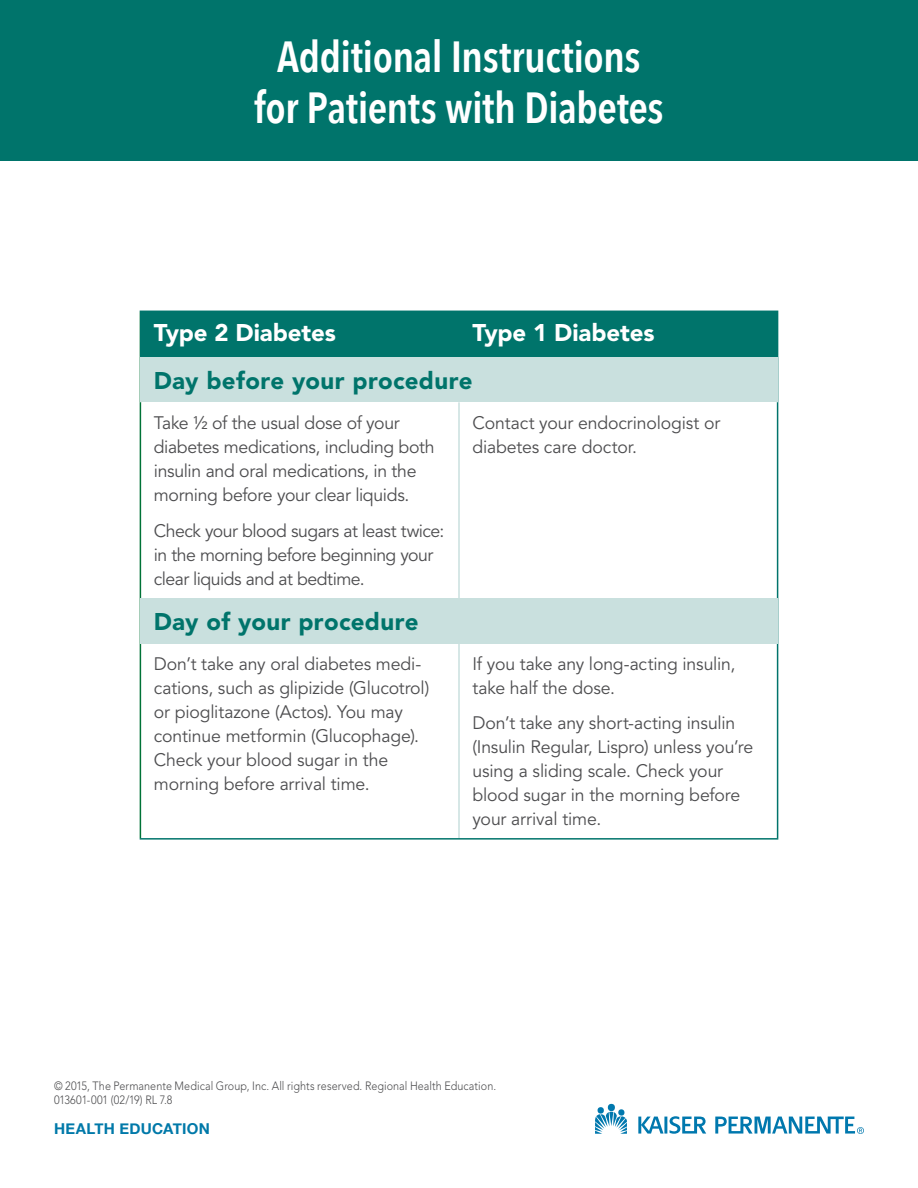
<style>
.page{position:relative;width:918px;height:1188px;background:#fff}
.page>*{position:absolute;margin:0;border:0;box-sizing:border-box;transform-origin:0 0}
.t1{font:600 43.5px/51px "Avenir Next Condensed";letter-spacing:-.015em;color:#fff;text-align:center}
.t2{font:900 24px "Avenir LT Std";letter-spacing:.015em;color:#00746b}
.t3{font:900 24px "Avenir LT Std";letter-spacing:-.005em;color:#fff}
.t4{font:18px/24px "Avenir LT Std";letter-spacing:-.01em;color:#4d4d4f}
.t5{font:18px/24px "Avenir LT Std";letter-spacing:-.03em;color:#4d4d4f}
.t6{font:700 15px "Helvetica Neue";letter-spacing:.015em;color:#0079a9}
.t7{font:300 12px/13.5px "Avenir";letter-spacing:.005em;color:#4d4d4f;scale:.9 1}
</style>
<div class="page">
<hr style="left:458px;top:643px;width:2px;height:195px;background:#c9e0de">
<hr style="left:458px;top:402px;width:2px;height:196px;background:#c9e0de">
<hr style="left:140px;top:838px;width:319px;height:2px;background:#00746b">
<hr style="left:459px;top:838px;width:319px;height:2px;background:#00746b">
<hr style="left:140px;top:402px;width:1px;height:196px;background:#007236">
<hr style="left:140px;top:643px;width:1px;height:195px;background:#007236">
<hr style="left:777px;top:402px;width:1px;height:196px;background:#00746b">
<hr style="left:777px;top:643px;width:1px;height:195px;background:#00746b">
<div style="left:140px;top:356px;width:638px;height:46px;background:#c9e0de"></div>
<div style="left:140px;top:311px;width:319px;height:45px;background:#00746b"></div>
<div style="left:140px;top:598px;width:638px;height:45px;background:#c9e0de"></div>
<div style="left:459px;top:311px;width:319px;height:45px;background:#00746b"></div>
<div style="left:0;top:0;width:918px;height:160px;background:#00746b"></div>
<svg style="left:595px;top:1106px;width:32px;height:28px"></svg>
<div style="left:608px;top:1104px;width:7px;height:7px;background:#0078ae;border-radius:50%"></div>
<hr style="left:664px;top:1117px;width:3px;height:17px;background:#0078ae">
<svg style="left:638px;top:1117px;width:26px;height:17px"></svg>
<svg style="left:670px;top:1116px;width:36px;height:18px"></svg>
<svg style="left:715px;top:1117px;width:149px;height:17px"></svg>
<p class="t1" style="left:254px;top:31px;width:411px">Additional Instructions for Patients with Diabetes</p>
<h2 class="t3" style="left:154px;top:319px;width:184px">Type 2 Diabetes</h2>
<p class="t3" style="left:472px;top:319px;width:184px">Type 1 Diabetes</p>
<h2 class="t2" style="left:154px;top:366px;width:320px">Day before your procedure</h2>
<p class="t4" style="left:154px;top:412px;width:282px">Take ½ of the usual dose of your diabetes medications, including both insulin and oral medications, in the morning before your clear liquids.</p>
<p class="t5" style="left:154px;top:519px;width:292px">Check your blood sugars at least twice: in the morning before beginning your clear liquids and at bedtime.</p>
<p class="t4" style="left:472px;top:412px;width:249px">Contact your endocrinologist or diabetes care doctor.</p>
<h2 class="t2" style="left:154px;top:607px;width:266px">Day of your procedure</h2>
<p class="t4" style="left:154px;top:653px;width:277px">Don’t take any oral diabetes medi&shy;cations, such as glipizide (Glucotrol) or pioglitazone (Actos). You may continue metformin (Glucophage).<br>Check your blood sugar in the morning before arrival time.</p>
<p class="t4" style="left:472px;top:653px;width:264px">If you take any long-acting insulin, take half the dose.</p>
<p class="t4" style="left:472px;top:712px;width:282px">Don’t take any short-acting insulin (Insulin Regular, Lispro) unless you’re using a sliding scale. Check your blood sugar in the morning before your arrival time.</p>
<p class="t7" style="left:54px;top:1079px;width:493px">© 2015, The Permanente Medical Group, Inc. All rights reserved. Regional Health Education.<br>013601-001 (02/19) RL 7.8</p>
<p class="t6" style="left:54px;top:1117px;width:157px">HEALTH EDUCATION</p>
</div>
